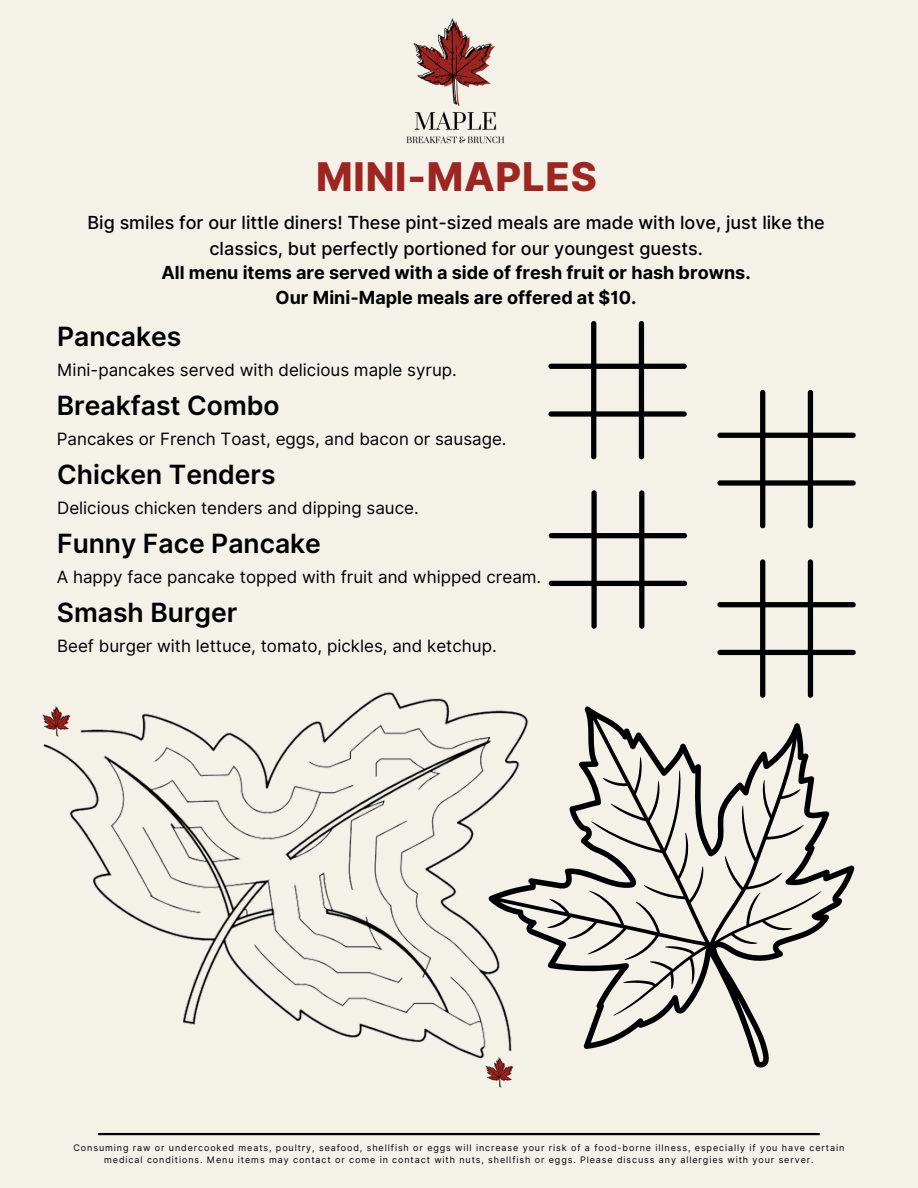
<style>
.page{position:relative;width:918px;height:1188px;background:#f4f1e9}
.page>*{position:absolute;margin:0;border:0;box-sizing:border-box;transform-origin:0 0}
.t1{font:800 39.6px "Inter";letter-spacing:.02em;color:#9d2621}
.t2{font:600 26.55px "Inter";color:#000}
.t3{font:500 18px/25.2px "Inter";color:#000;text-align:center}
.t4{font:16.95px "Inter";color:#000}
.t5{font:9px/12px "Inter";letter-spacing:.1em;color:#000;text-align:center}
.s1{font-weight:700}
</style>
<div class="page">
<img style="left:43px;top:692px;width:446px;height:367px">
<hr style="left:98px;top:1133px;width:722px;height:2px;background:#000">
<svg style="left:548px;top:321px;width:139px;height:138px"></svg>
<svg style="left:717px;top:390px;width:139px;height:138px"></svg>
<img style="left:406px;top:18px;width:99px;height:126px">
<img style="left:42px;top:705px;width:30px;height:33px">
<img style="left:485px;top:1056px;width:28px;height:32px">
<svg style="left:549px;top:490px;width:138px;height:139px"></svg>
<svg style="left:717px;top:559px;width:139px;height:139px"></svg>
<svg style="left:489px;top:706px;width:366px;height:362px"></svg>
<p class="t1" style="left:316px;top:153px;width:282px">MINI-MAPLES</p>
<h2 class="t3" style="left:88px;top:210px;width:739px">Big smiles for our little diners! These pint-sized meals are made with love, just like the classics, but perfectly portioned for our youngest guests.<br><span class="s1">All menu items are served with a side of fresh fruit or hash browns.<br>Our Mini-Maple meals are offered at $10.</span></h2>
<h1 class="t2" style="left:57px;top:320px;width:126px">Pancakes</h1>
<h2 class="t4" style="left:57px;top:360px;width:401px">Mini-pancakes served with delicious maple syrup.</h2>
<h3 class="t2" style="left:57px;top:390px;width:224px">Breakfast Combo</h3>
<h2 class="t4" style="left:57px;top:429px;width:451px">Pancakes or French Toast, eggs, and bacon or sausage.</h2>
<p class="t2" style="left:57px;top:459px;width:220px">Chicken Tenders</p>
<h4 class="t4" style="left:57px;top:498px;width:363px">Delicious chicken tenders and dipping sauce.</h4>
<h2 class="t2" style="left:57px;top:528px;width:265px">Funny Face Pancake</h2>
<p class="t4" style="left:57px;top:567px;width:486px">A happy face pancake topped with fruit and whipped cream.</p>
<p class="t2" style="left:57px;top:597px;width:182px">Smash Burger</p>
<h4 class="t4" style="left:57px;top:636px;width:441px">Beef burger with lettuce, tomato, pickles, and ketchup.</h4>
<h4 class="t5" style="left:74px;top:1142px;width:772px">Consuming raw or undercooked meats, poultry, seafood, shellfish or eggs will increase your risk of a food-borne illness, especially if you have certain medical conditions. Menu items may contact or come in contact with nuts, shellfish or eggs. Please discuss any allergies with your server.</h4>
</div>
